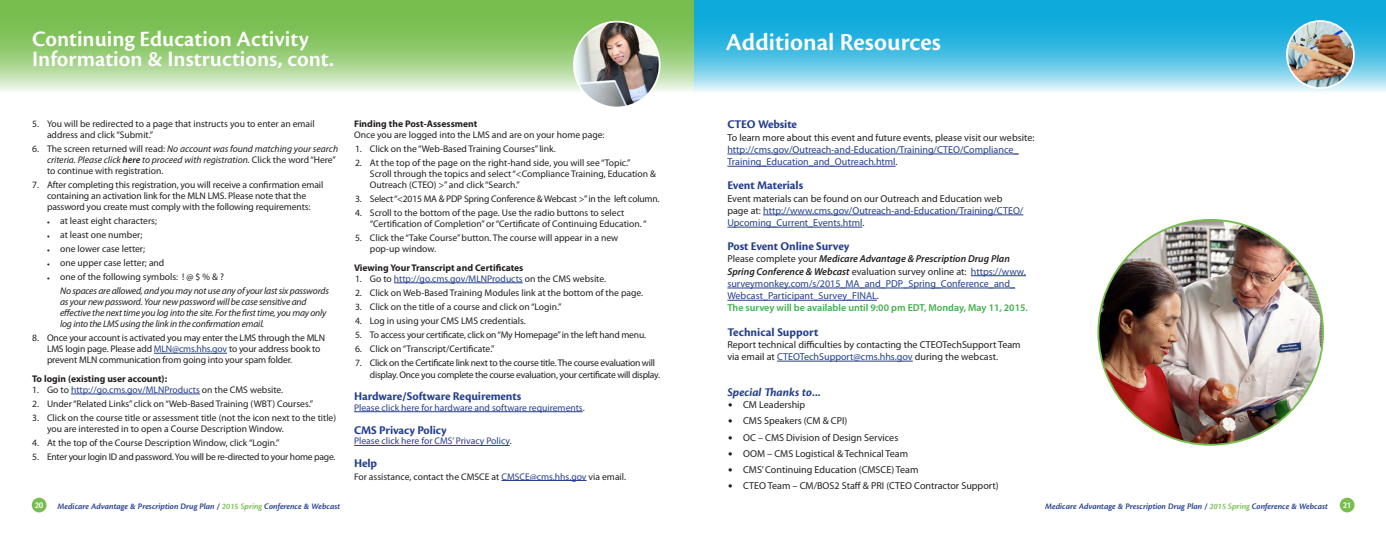
<style>
.page{position:relative;width:1386px;height:536px;background:#fff}
.page>*{position:absolute;margin:0;border:0;box-sizing:border-box;transform-origin:0 0}
.t1{font:600 25.38px "Cronos Pro";color:#fff}
.t2{font:600 22.75px/20.1px "Cronos Pro";color:#fff}
.t3{font:700 12.25px "Cronos Pro";letter-spacing:-.01em;color:#253f8e}
.t4{font:italic 700 12.25px "Cronos Pro";color:#253f8e}
.t5{font:10.06px/12.2px "Myriad Pro";color:#253f8e}
.t6{font:10.06px/12.2px "Myriad Pro";color:#231f20}
.t7{font:9.62px/10.9px "Myriad Pro";color:#231f20}
.t8{font:italic 9.62px/10.9px "Myriad Pro";letter-spacing:-.02em;color:#231f20}
.t9{font:9.62px/11.4px "Myriad Pro";letter-spacing:-.025em;color:#231f20}
.t10{font:9.62px "Myriad Pro";color:#253f8e}
.t11{font:italic 9.62px/10.9px "Myriad Pro";color:#231f20}
.t12{font:9.62px "Myriad Pro";letter-spacing:-.02em;color:#231f20}
.t13{font:700 9.62px "Myriad Pro";color:#231f20}
.t14{font:600 9.45px "Cronos Pro";color:#fff}
.t15{font:italic 600 8.75px "Cronos Pro";color:#253f8e}
.s1{font-style:normal}
.s2{font-weight:600}
.s3{color:#253f8e}
.s4{color:#231f20}
.s5{font-weight:700}
.s6{font-weight:600;font-style:italic;color:#231f20}
.s7{font-weight:600;color:#40ae49}
.s8{font-size:15.75px}
.s9{color:#77be4e}
</style>
<div class="page">
<div style="left:1340px;top:497px;width:15px;height:15px;background:#77be4e;border-radius:50%"></div>
<div style="left:32px;top:497px;width:15px;height:15px;background:#77be4e;border-radius:50%"></div>
<svg style="left:0;top:0;width:694px;height:92px;background:#99ce7a"></svg>
<img style="left:574px;top:22px;width:86px;height:85px;border-radius:43px">
<div style="left:573px;top:21px;width:88px;height:87px;border:2px solid #fff;border-radius:50%"></div>
<hr style="left:154px;top:353px;width:73px;height:1px;background:#253f8e">
<hr style="left:71px;top:393px;width:129px;height:1px;background:#253f8e">
<hr style="left:394px;top:282px;width:129px;height:1px;background:#253f8e">
<hr style="left:354px;top:411px;width:229px;height:1px;background:#253f8e">
<hr style="left:354px;top:445px;width:156px;height:1px;background:#253f8e">
<hr style="left:501px;top:480px;width:86px;height:1px;background:#253f8e">
<svg style="left:694px;top:0;width:692px;height:92px;background:#4cc0e4"></svg>
<img style="left:1287px;top:21px;width:67px;height:67px;border-radius:34px">
<div style="left:1286px;top:20px;width:69px;height:69px;border:2px solid #fff;border-radius:50%"></div>
<hr style="left:727px;top:154px;width:292px;height:1px;background:#253f8e">
<hr style="left:727px;top:166px;width:169px;height:1px;background:#253f8e">
<hr style="left:763px;top:214px;width:260px;height:1px;background:#253f8e">
<hr style="left:727px;top:227px;width:135px;height:1px;background:#253f8e">
<hr style="left:971px;top:275px;width:55px;height:1px;background:#253f8e">
<hr style="left:727px;top:287px;width:288px;height:1px;background:#253f8e">
<hr style="left:727px;top:300px;width:150px;height:1px;background:#253f8e">
<hr style="left:777px;top:361px;width:136px;height:1px;background:#253f8e">
<img style="left:1098px;top:220px;width:225px;height:224px;border-radius:112px">
<h2 class="t2" style="left:32px;top:29px;width:303px">Continuing Education Activity<br>Information &amp; Instructions, cont.</h2>
<p class="t7" style="left:47px;top:118px;width:269px;text-indent:-15px">5. You will be redirected to a page that instructs you to enter an email address and click “Submit.”</p>
<p class="t11" style="left:47px;top:143px;width:293px;text-indent:-15px"><span class="s1">6. The screen returned will read:</span> No account was found matching your search criteria. Please click <span class="s2">here</span> to proceed with registration. <span class="s1">Click the word “Here” to continue with registration.</span></p>
<p class="t7" style="left:32px;top:179px;width:293px;text-align:center">7. After completing this registration, you will receive a confirmation email containing an activation link for the MLN LMS. Please note that the password you create must comply with the following requirements:</p>
<p class="t7" style="left:47px;top:215px;width:112px">• at least eight characters;</p>
<p class="t7" style="left:47px;top:229px;width:97px">• at least one number;</p>
<p class="t7" style="left:47px;top:243px;width:100px">• one lower case letter;</p>
<p class="t7" style="left:47px;top:257px;width:119px">• one upper case letter; and</p>
<p class="t8" style="left:60px;top:270px;width:270px;line-height:14.1px;text-indent:-13px"><span class="s1">• one of the following symbols: ! @ $ % &amp; ?<br></span>No spaces are allowed, and you may not use any of your last six passwords</p>
<p class="t8" style="left:60px;top:297px;width:268px">as your new password. Your new password will be case sensitive and effective the next time you log into the site. For the first time, you may only log into the LMS using the link in the confirmation email.</p>
<p class="t7" style="left:47px;top:333px;width:280px;text-indent:-15px">8. Once your account is activated you may enter the LMS through the MLN<br>LMS login page. Please add <span class="s3">MLN@cms.hhs.gov</span> to your address book to prevent MLN communication from going into your spam folder.</p>
<p class="t13" style="left:32px;top:373px;width:137px">To login (existing user account):</p>
<p class="t10" style="left:32px;top:384px;width:253px"><span class="s4">1. Go to</span> http://go.cms.gov/MLNProducts <span class="s4">on the CMS website.</span></p>
<p class="t7" style="left:32px;top:398px;width:282px">2. Under “Related Links” click on “Web-Based Training (WBT) Courses.”</p>
<p class="t7" style="left:47px;top:412px;width:291px;text-indent:-15px">3. Click on the course title or assessment title (not the icon next to the title) you are interested in to open a Course Description Window.</p>
<p class="t7" style="left:32px;top:437px;width:249px">4. At the top of the Course Description Window, click “Login.”</p>
<p class="t9" style="left:32px;top:451px;width:305px">5. Enter your login ID and password. You will be re-directed to your home page.</p>
<p class="t7" style="left:354px;top:118px;width:252px"><span class="s5">Finding the Post-Assessment<br></span>Once you are logged into the LMS and are on your home page:</p>
<p class="t7" style="left:355px;top:143px;width:202px">1. Click on the “Web-Based Training Courses” link.</p>
<p class="t7" style="left:370px;top:157px;width:288px;text-indent:-15px">2. At the top of the page on the right-hand side, you will see “Topic.”<br>Scroll through the topics and select “&lt;Compliance Training, Education &amp;<br>Outreach (CTEO) &gt;” and click “Search.”</p>
<p class="t12" style="left:355px;top:193px;width:306px">3. Select “&lt;2015 MA &amp; PDP Spring Conference &amp; Webcast &gt;” in the left column.</p>
<p class="t7" style="left:370px;top:207px;width:278px;text-indent:-15px">4. Scroll to the bottom of the page. Use the radio buttons to select “Certification of Completion” or “Certificate of Continuing Education. “</p>
<p class="t7" style="left:370px;top:232px;width:250px;text-indent:-15px">5. Click the “Take Course” button. The course will appear in a new pop-up window.</p>
<p class="t13" style="left:354px;top:262px;width:171px">Viewing Your Transcript and Certificates</p>
<p class="t10" style="left:355px;top:273px;width:253px"><span class="s4">1. Go to</span> http://go.cms.gov/MLNProducts <span class="s4">on the CMS website.</span></p>
<p class="t7" style="left:355px;top:287px;width:290px">2. Click on Web-Based Training Modules link at the bottom of the page.</p>
<p class="t7" style="left:355px;top:301px;width:208px">3. Click on the title of a course and click on “Login.”</p>
<p class="t7" style="left:355px;top:315px;width:172px">4. Log in using your CMS LMS credentials.</p>
<p class="t12" style="left:355px;top:329px;width:293px">5. To access your certificate, click on “My Homepage” in the left hand menu.</p>
<p class="t7" style="left:355px;top:344px;width:141px">6. Click on “Transcript/Certificate.”</p>
<p class="t9" style="left:370px;top:357px;width:292px;text-indent:-15px">7. Click on the Certificate link next to the course title. The course evaluation will display. Once you complete the course evaluation, your certificate will display.</p>
<p class="t3" style="left:354px;top:389px;width:169px">Hardware/Software Requirements</p>
<p class="t10" style="left:354px;top:402px;width:232px">Please click here for hardware and software requirements<span class="s4">.</span></p>
<p class="t3" style="left:354px;top:422px;width:94px">CMS Privacy Policy</p>
<p class="t10" style="left:354px;top:436px;width:159px">Please click here for CMS’ Privacy Policy<span class="s4">.</span></p>
<p class="t3" style="left:354px;top:456px;width:25px">Help</p>
<p class="t7" style="left:354px;top:471px;width:273px">For assistance, contact the CMSCE at <span class="s3">CMSCE@cms.hhs.gov</span> via email.</p>
<h1 class="t1" style="left:726px;top:27px;width:217px">Additional Resources</h1>
<p class="t3" style="left:727px;top:118px;width:71px">CTEO Website</p>
<p class="t5" style="left:727px;top:131px;width:309px"><span class="s4">To learn more about this event and future events, please visit our website: </span>http://cms.gov/Outreach-and-Education/Training/CTEO/Compliance_<br>Training_Education_and_Outreach.html<span class="s4">.</span></p>
<p class="t3" style="left:727px;top:178px;width:77px">Event Materials</p>
<p class="t5" style="left:727px;top:192px;width:298px"><span class="s4">Event materials can be found on our Outreach and Education web page at:</span> http://www.cms.gov/Outreach-and-Education/Training/CTEO/<br>Upcoming_Current_Events.html<span class="s4">.</span></p>
<p class="t3" style="left:727px;top:239px;width:123px">Post Event Online Survey</p>
<p class="t5" style="left:727px;top:253px;width:302px"><span class="s4">Please complete your</span> <span class="s6">Medicare Advantage &amp; Prescription Drug Plan Spring Conference &amp; Webcast</span> <span class="s4">evaluation survey online at:</span> https://www. surveymonkey.com/s/2015_MA_and_PDP_Spring_Conference_and_ Webcast_Participant_Survey_FINAL<span class="s4">.<br></span><span class="s7">The survey will be available until 9:00 pm EDT, Monday, May 11, 2015.</span></p>
<p class="t3" style="left:727px;top:324px;width:93px">Technical Support</p>
<p class="t6" style="left:727px;top:338px;width:295px">Report technical difficulties by contacting the CTEOTechSupport Team via email at <span class="s3">CTEOTechSupport@cms.hhs.gov</span> during the webcast.</p>
<p class="t4" style="left:727px;top:385px;width:95px">Special Thanks to...</p>
<p class="t6" style="left:728px;top:399px;width:79px"><span class="s8">•</span> CM Leadership</p>
<p class="t6" style="left:728px;top:415px;width:121px"><span class="s8">•</span> CMS Speakers (CM &amp; CPI)</p>
<p class="t6" style="left:728px;top:431px;width:172px"><span class="s8">•</span> OC – CMS Division of Design Services</p>
<p class="t6" style="left:728px;top:447px;width:181px"><span class="s8">•</span> OOM – CMS Logistical &amp; Technical Team</p>
<p class="t6" style="left:728px;top:463px;width:192px"><span class="s8">•</span> CMS’ Continuing Education (CMSCE) Team</p>
<p class="t6" style="left:728px;top:480px;width:272px"><span class="s8">•</span> CTEO Team – CM/BOS2 Staff &amp; PRI (CTEO Contractor Support)</p>
<p class="t14" style="left:35px;top:499px;width:10px">20</p>
<p class="t15" style="left:58px;top:501px;width:284px">Medicare Advantage &amp; Prescription Drug Plan / <span class="s9">2015 Spring</span> Conference &amp; Webcast</p>
<p class="t15" style="left:1045px;top:501px;width:284px">Medicare Advantage &amp; Prescription Drug Plan / <span class="s9">2015 Spring</span> Conference &amp; Webcast</p>
<p class="t14" style="left:1343px;top:499px;width:10px">21</p>
</div>
